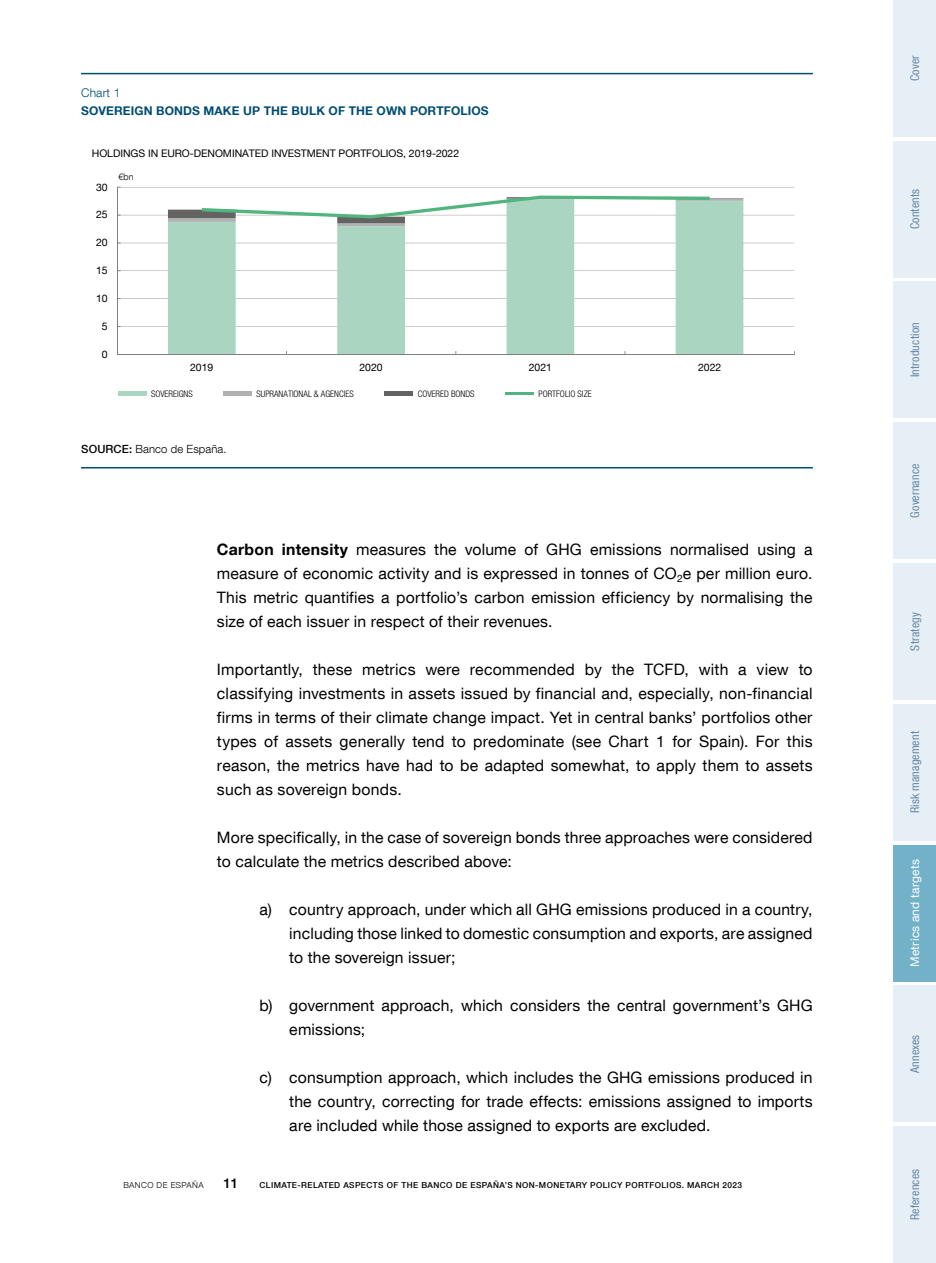
<style>
.page{position:relative;width:936px;height:1263px;background:#fff}
.page>*{position:absolute;margin:0;border:0;box-sizing:border-box;transform-origin:0 0}
.Texto_capítulo{font:15.75px/24px "Bd E Neue Helvetica";letter-spacing:.01em;color:#000;text-align:justify}
.Apartados_a{font:15.75px/24px "Bd E Neue Helvetica";letter-spacing:.01em;color:#000;text-align:justify}
.t1{font:500 13.5px "Bd E Neue Helvetica";color:#000}
.t2{font:condensed 12px "Bd E Neue Helvetica";letter-spacing:.015em;color:#6687a5}
.t3{font:700 12px "Bd E Neue Helvetica";letter-spacing:.01em;color:#004d72}
.t4{font:12px "Bd E Neue Helvetica";letter-spacing:.02em;color:#fff}
.t5{font:300 12px "Bd E Neue Helvetica";letter-spacing:.01em;color:#004d72}
.t6{font:300 11.25px "Bd E Neue Helvetica";letter-spacing:.01em;color:#000}
.t7{font:10.5px "Bd E Neue Helvetica";letter-spacing:-.005em;color:#000}
.t8{font:300 condensed 9px "Bd E Neue Helvetica";color:#000}
.t9{font:300 9px "Bd E Neue Helvetica";color:#000}
.t10{font:500 8.25px "Bd E Neue Helvetica";letter-spacing:.05em;color:#000}
.t11{font:300 8.25px "Bd E Neue Helvetica";letter-spacing:.05em;color:#000}
.s1{font-weight:500}
.s2{font-weight:700}
</style>
<div class="page">
<div style="left:893px;top:0;width:42px;height:137px;background:#e6eff5"></div>
<div style="left:893px;top:141px;width:42px;height:136px;background:#e6eff5"></div>
<div style="left:893px;top:282px;width:42px;height:136px;background:#e6eff5"></div>
<div style="left:893px;top:422px;width:42px;height:137px;background:#e6eff5"></div>
<div style="left:893px;top:563px;width:42px;height:137px;background:#e6eff5"></div>
<div style="left:893px;top:704px;width:42px;height:136px;background:#e6eff5"></div>
<div style="left:893px;top:845px;width:42px;height:136px;background:#72b1c8"></div>
<div style="left:893px;top:985px;width:42px;height:137px;background:#e6eff5"></div>
<div style="left:893px;top:1126px;width:42px;height:137px;background:#e6eff5"></div>
<hr style="left:81px;top:73px;width:731px;height:1px;background:#004d72">
<hr style="left:81px;top:467px;width:731px;height:1px;background:#004d72">
<hr style="left:117px;top:326px;width:677px;height:1px;background:#a6a5a5">
<hr style="left:117px;top:298px;width:677px;height:1px;background:#a6a5a5">
<hr style="left:117px;top:270px;width:677px;height:1px;background:#a6a5a5">
<hr style="left:117px;top:243px;width:677px;height:1px;background:#a6a5a5">
<hr style="left:117px;top:215px;width:677px;height:1px;background:#a6a5a5">
<hr style="left:117px;top:187px;width:677px;height:1px;background:#a6a5a5">
<svg style="left:168px;top:223px;width:575px;height:131px"></svg>
<hr style="left:337px;top:223px;width:68px;height:3px;background:#afb1b2">
<hr style="left:117px;top:187px;width:1px;height:167px;background:#7f8080">
<hr style="left:117px;top:354px;width:677px;height:1px;background:#7f8080">
<svg style="left:168px;top:196px;width:575px;height:27px"></svg>
<div style="left:118px;top:391px;width:28px;height:5px;background:#aad6c1"></div>
<div style="left:223px;top:391px;width:29px;height:5px;background:#afb1b2"></div>
<div style="left:384px;top:391px;width:29px;height:5px;background:#636361"></div>
<hr style="left:505px;top:392px;width:29px;height:3px;background:#52b580">
<p class="t5" style="left:81px;top:85px;width:41px">Chart 1</p>
<p class="t3" style="left:81px;top:103px;width:409px">SOVEREIGN BONDS MAKE UP THE BULK OF THE OWN PORTFOLIOS</p>
<p class="t7" style="left:92px;top:146px;width:369px">HOLDINGS IN EURO-DENOMINATED INVESTMENT PORTFOLIOS, 2019-2022</p>
<p class="t7" style="left:96px;top:180px;width:13px">30</p>
<p class="t7" style="left:96px;top:208px;width:13px">25</p>
<p class="t7" style="left:96px;top:236px;width:13px">20</p>
<p class="t7" style="left:96px;top:264px;width:13px">15</p>
<p class="t7" style="left:96px;top:292px;width:13px">10</p>
<p class="t7" style="left:102px;top:320px;width:7px">5</p>
<p class="t7" style="left:102px;top:348px;width:7px">0</p>
<p class="t9" style="left:119px;top:171px;width:17px">€bn</p>
<p class="t7" style="left:190px;top:361px;width:25px">2019</p>
<p class="t7" style="left:359px;top:361px;width:25px">2020</p>
<p class="t7" style="left:528px;top:361px;width:25px">2021</p>
<p class="t7" style="left:698px;top:361px;width:25px">2022</p>
<p class="t8" style="left:151px;top:388px;width:43px">SOVEREIGNS</p>
<p class="t8" style="left:256px;top:388px;width:99px">SUPRANATIONAL &amp; AGENCIES</p>
<p class="t8" style="left:417px;top:388px;width:58px">COVERED BONDS</p>
<p class="t8" style="left:538px;top:388px;width:55px">PORTFOLIO SIZE</p>
<p class="t6" style="left:81px;top:442px;width:147px"><span class="s1">SOURCE:</span> Banco de España.</p>
<p class="Texto_capítulo" style="left:217px;top:537px;width:597px"><span class="s2">Carbon intensity</span> measures the volume of GHG emissions normalised using a measure of economic activity and is expressed in tonnes of CO<sub>2</sub>e per million euro.<br>This metric quantifies a portfolio’s carbon emission efficiency by normalising the size of each issuer in respect of their revenues.</p>
<p class="Texto_capítulo" style="left:217px;top:657px;width:597px">Importantly, these metrics were recommended by the TCFD, with a view to classifying investments in assets issued by financial and, especially, non-financial firms in terms of their climate change impact. Yet in central banks’ portfolios other types of assets generally tend to predominate (see Chart 1 for Spain). For this reason, the metrics have had to be adapted somewhat, to apply them to assets such as sovereign bonds.</p>
<p class="Texto_capítulo" style="left:217px;top:825px;width:597px">More specifically, in the case of sovereign bonds three approaches were considered to calculate the metrics described above:</p>
<p class="Apartados_a" style="left:289px;top:897px;width:525px;text-indent:-30px">a) country approach, under which all GHG emissions produced in a country, including those linked to domestic consumption and exports, are assigned to the sovereign issuer;</p>
<p class="Apartados_a" style="left:289px;top:993px;width:525px;text-indent:-30px">b) government approach, which considers the central government’s GHG emissions;</p>
<p class="Apartados_a" style="left:289px;top:1065px;width:525px;text-indent:-30px">c) consumption approach, which includes the GHG emissions produced in the country, correcting for trade effects: emissions assigned to imports are included while those assigned to exports are excluded.</p>
<p class="t11" style="left:123px;top:1180px;width:82px">BANCO DE ESPAÑA</p>
<p class="t1" style="left:223px;top:1175px;width:16px">11</p>
<p class="t10" style="left:259px;top:1180px;width:484px">CLIMATE-RELATED ASPECTS OF THE BANCO DE ESPAÑA’S NON-MONETARY POLICY PORTFOLIOS. MARCH 2023</p>
<p class="t2" style="left:907px;top:81px;width:28px;rotate:-90deg">Cover</p>
<p class="t2" style="left:907px;top:229px;width:42px;rotate:-90deg">Contents</p>
<p class="t2" style="left:907px;top:377px;width:57px;rotate:-90deg">Introduction</p>
<p class="t2" style="left:907px;top:518px;width:56px;rotate:-90deg">Governance</p>
<p class="t2" style="left:907px;top:651px;width:40px;rotate:-90deg">Strategy</p>
<p class="t2" style="left:907px;top:813px;width:84px;rotate:-90deg">Risk management</p>
<p class="t4" style="left:907px;top:967px;width:109px;rotate:-90deg">Metrics and targets</p>
<p class="t2" style="left:907px;top:1073px;width:40px;rotate:-90deg">Annexes</p>
<p class="t2" style="left:907px;top:1220px;width:53px;rotate:-90deg">References</p>
</div>
